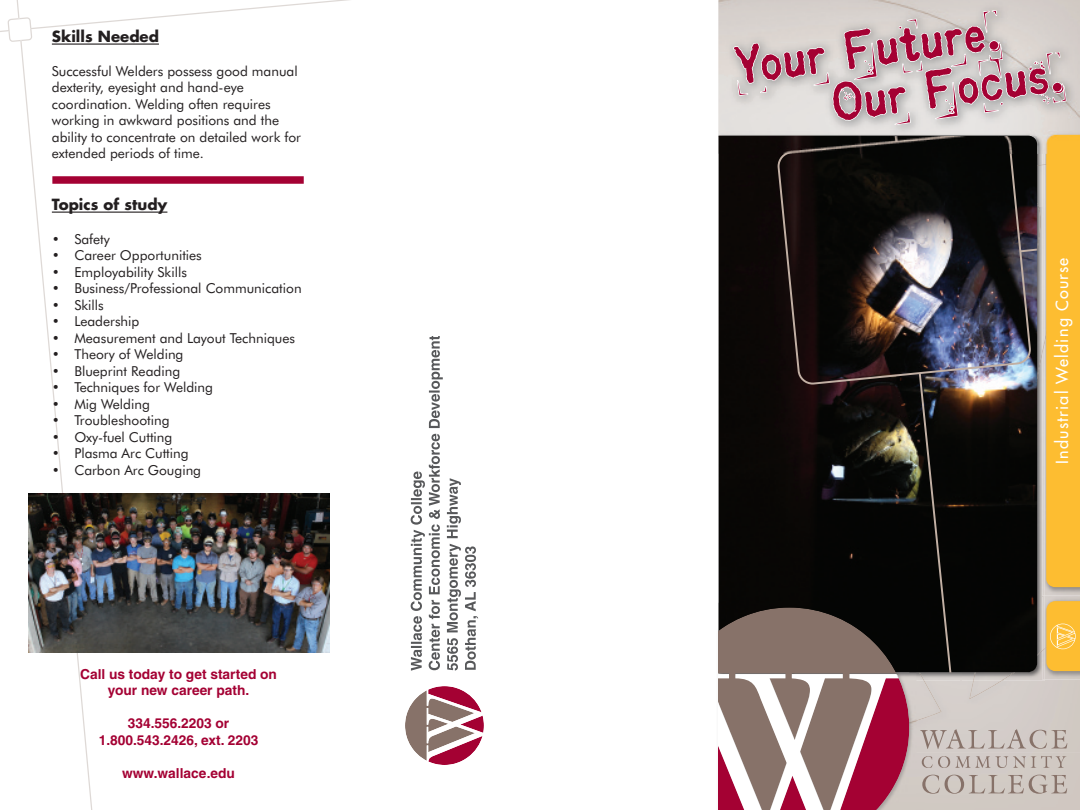
<style>
.page{position:relative;width:1080px;height:810px;background:#fff}
.page>*{position:absolute;margin:0;border:0;box-sizing:border-box;transform-origin:0 0}
.t1{font:52.88px/50.2px "Kingthings Printingkit";color:#a40133}
.t2{font:16.25px "Futura";letter-spacing:.075em;color:#fff}
.t3{font:700 15px "Futura";color:#231f20}
.t4{font:13.75px/16.5px "Futura BT";color:#231f20}
.t5{font:700 13.75px/16.5px "Helvetica";color:#a40133;text-align:center}
</style>
<div class="page">
<svg style="left:20px;top:42px;width:73px;height:768px"></svg>
<svg style="left:0;top:0;width:349px;height:42px"></svg>
<svg style="left:719px;top:154px;width:361px;height:656px;fill:#0c0806"></svg>
<svg style="left:411px;top:538px;width:11px;height:133px"></svg>
<svg style="left:429px;top:524px;width:11px;height:146px"></svg>
<svg style="left:447px;top:544px;width:31px;height:127px"></svg>
<svg style="left:405px;top:686px;width:79px;height:79px"></svg>
<img style="left:718px;top:603px;width:198px;height:207px">
<svg style="left:719px;top:608px;width:177px;height:66px;fill:#877269"></svg>
<svg style="left:719px;top:674px;width:190px;height:136px"></svg>
<svg style="left:920px;top:729px;width:147px;height:20px"></svg>
<svg style="left:922px;top:756px;width:144px;height:12px"></svg>
<svg style="left:922px;top:775px;width:145px;height:19px"></svg>
<img style="left:778px;top:154px;width:259px;height:519px">
<img style="left:718px;top:0;width:362px;height:154px">
<img style="left:719px;top:136px;width:59px;height:18px">
<svg style="left:1031px;top:134px;width:49px;height:453px"></svg>
<img style="left:778px;top:136px;width:258px;height:18px">
<svg style="left:733px;top:10px;width:333px;height:115px"></svg>
<hr style="left:52px;top:44px;width:107px;height:1px;background:#231f20">
<hr style="left:52px;top:212px;width:115px;height:1px;background:#231f20">
<div style="left:52px;top:176px;width:252px;height:8px;background:#a40133"></div>
<img style="left:28px;top:493px;width:301px;height:160px">
<p class="t3" style="left:52px;top:29px;width:109px">Skills Needed</p>
<p class="t4" style="left:52px;top:64px;width:251px">Successful Welders possess good manual dexterity, eyesight and hand-eye coordination. Welding often requires working in awkward positions and the ability to concentrate on detailed work for extended periods of time.</p>
<p class="t3" style="left:52px;top:197px;width:117px">Topics of study</p>
<p class="t4" style="left:52px;top:232px;width:60px">• Safety</p>
<p class="t4" style="left:52px;top:248px;width:152px">• Career Opportunities</p>
<p class="t4" style="left:52px;top:265px;width:137px">• Employability Skills</p>
<p class="t4" style="left:52px;top:281px;width:251px">• Business/Professional Communication</p>
<p class="t4" style="left:52px;top:298px;width:53px">• Skills</p>
<p class="t4" style="left:52px;top:314px;width:89px">• Leadership</p>
<p class="t4" style="left:52px;top:331px;width:245px">• Measurement and Layout Techniques</p>
<p class="t4" style="left:52px;top:347px;width:133px">• Theory of Welding</p>
<p class="t4" style="left:52px;top:364px;width:130px">• Blueprint Reading</p>
<p class="t4" style="left:52px;top:380px;width:163px">• Techniques for Welding</p>
<p class="t4" style="left:52px;top:397px;width:100px">• Mig Welding</p>
<p class="t4" style="left:52px;top:413px;width:119px">• Troubleshooting</p>
<p class="t4" style="left:52px;top:430px;width:122px">• Oxy-fuel Cutting</p>
<p class="t4" style="left:52px;top:446px;width:138px">• Plasma Arc Cutting</p>
<p class="t4" style="left:52px;top:463px;width:151px">• Carbon Arc Gouging</p>
<p class="t5" style="left:80px;top:667px;width:198px">Call us today to get started on your new career path.</p>
<p class="t5" style="left:99px;top:717px;width:161px">334.556.2203 or<br>1.800.543.2426, ext. 2203</p>
<p class="t5" style="left:122px;top:766px;width:114px">www.wallace.edu</p>
<h1 class="t1" style="left:821px;top:30px;width:235px;text-indent:-92px;rotate:-8deg">Your Future.<br>Our Focus.</h1>
<p class="t2" style="left:1054px;top:464px;width:208px;rotate:-90deg">Industrial Welding Course</p>
</div>
